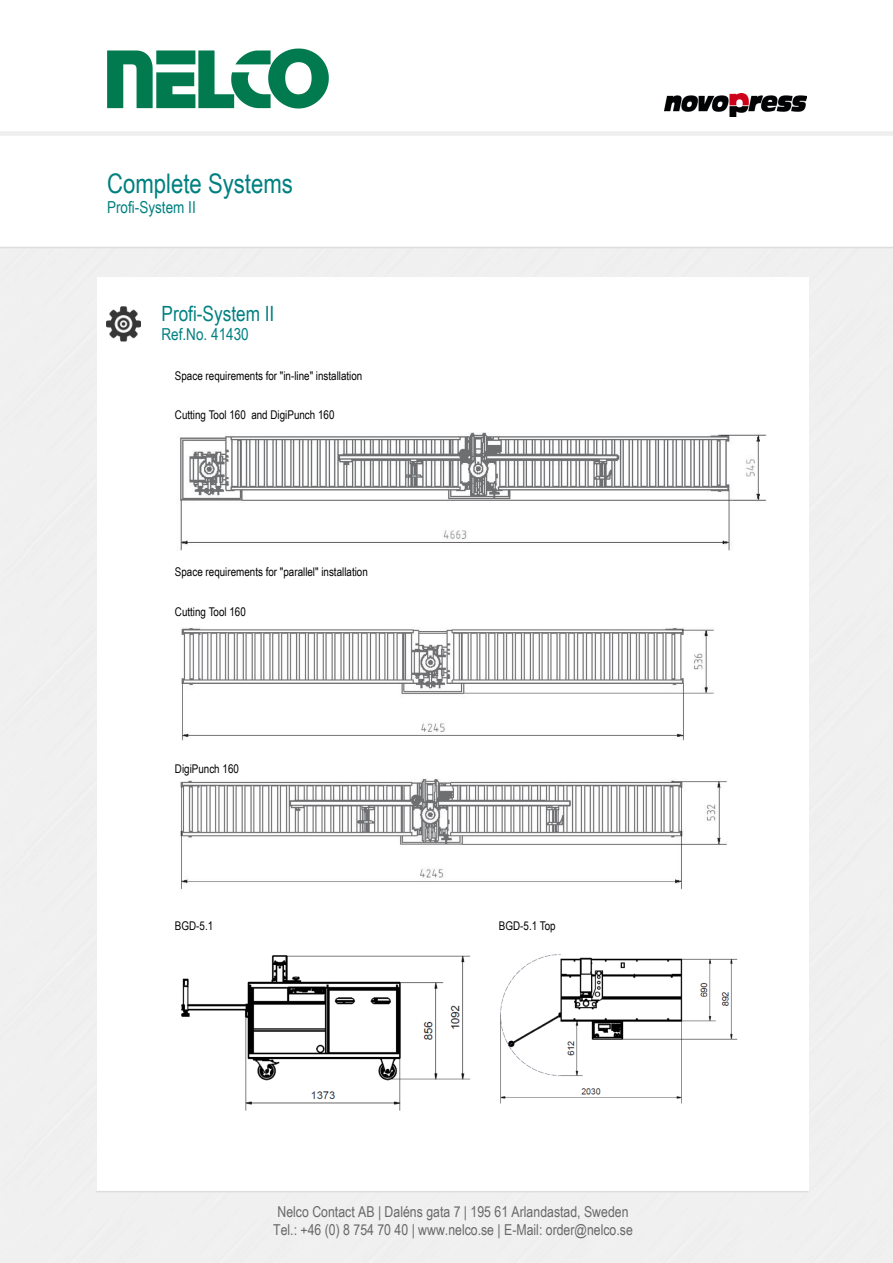
<style>
.page{position:relative;width:893px;height:1263px;background:#fff}
.page>*{position:absolute;margin:0;border:0;box-sizing:border-box;transform-origin:0 0}
.t1{font:27px "Arial Narrow";color:#008080}
.t2{font:21px "Arial Narrow";color:#008080}
.t3{font:16.5px "Arial Narrow";color:#008080}
.t4{font:15px/18px "Arial Narrow";color:#686868}
.t5{font:12px "Arial Narrow";color:#000}
</style>
<div class="page">
<img style="left:664px;top:93px;width:142px;height:23px">
<div style="left:0;top:131px;width:893px;height:5px;background:#eee"></div>
<hr style="left:0;top:247px;width:893px;height:1px;background:#ddd">
<img style="left:106px;top:306px;width:35px;height:36px">
<hr style="left:96px;top:1191px;width:713px;height:1px;background:#ddd">
<img style="left:180px;top:432px;width:587px;height:118px">
<img style="left:181px;top:628px;width:533px;height:113px">
<img style="left:180px;top:779px;width:547px;height:111px">
<img style="left:181px;top:954px;width:556px;height:157px">
<img style="left:107px;top:48px;width:222px;height:61px">
<h1 class="t1" style="left:107px;top:164px;width:187px">Complete Systems</h1>
<h3 class="t3" style="left:107px;top:195px;width:90px">Profi-System II</h3>
<h2 class="t2" style="left:162px;top:298px;width:114px">Profi-System II</h2>
<h3 class="t3" style="left:162px;top:322px;width:89px">Ref.No. 41430</h3>
<p class="t5" style="left:175px;top:367px;width:189px">Space requirements for "in-line" installation</p>
<p class="t5" style="left:175px;top:406px;width:161px">Cutting Tool 160 and DigiPunch 160</p>
<p class="t5" style="left:175px;top:563px;width:194px">Space requirements for "parallel" installation</p>
<p class="t5" style="left:175px;top:603px;width:72px">Cutting Tool 160</p>
<p class="t5" style="left:175px;top:760px;width:65px">DigiPunch 160</p>
<p class="t5" style="left:175px;top:917px;width:40px">BGD-5.1</p>
<p class="t5" style="left:499px;top:917px;width:58px">BGD-5.1 Top</p>
<p class="t4" style="left:273px;top:1202px;width:361px">Nelco Contact AB | Daléns gata 7 | 195 61 Arlandastad, Sweden<br>Tel.: +46 (0) 8 754 70 40 | www.nelco.se | E-Mail: order@nelco.se</p>
</div>
